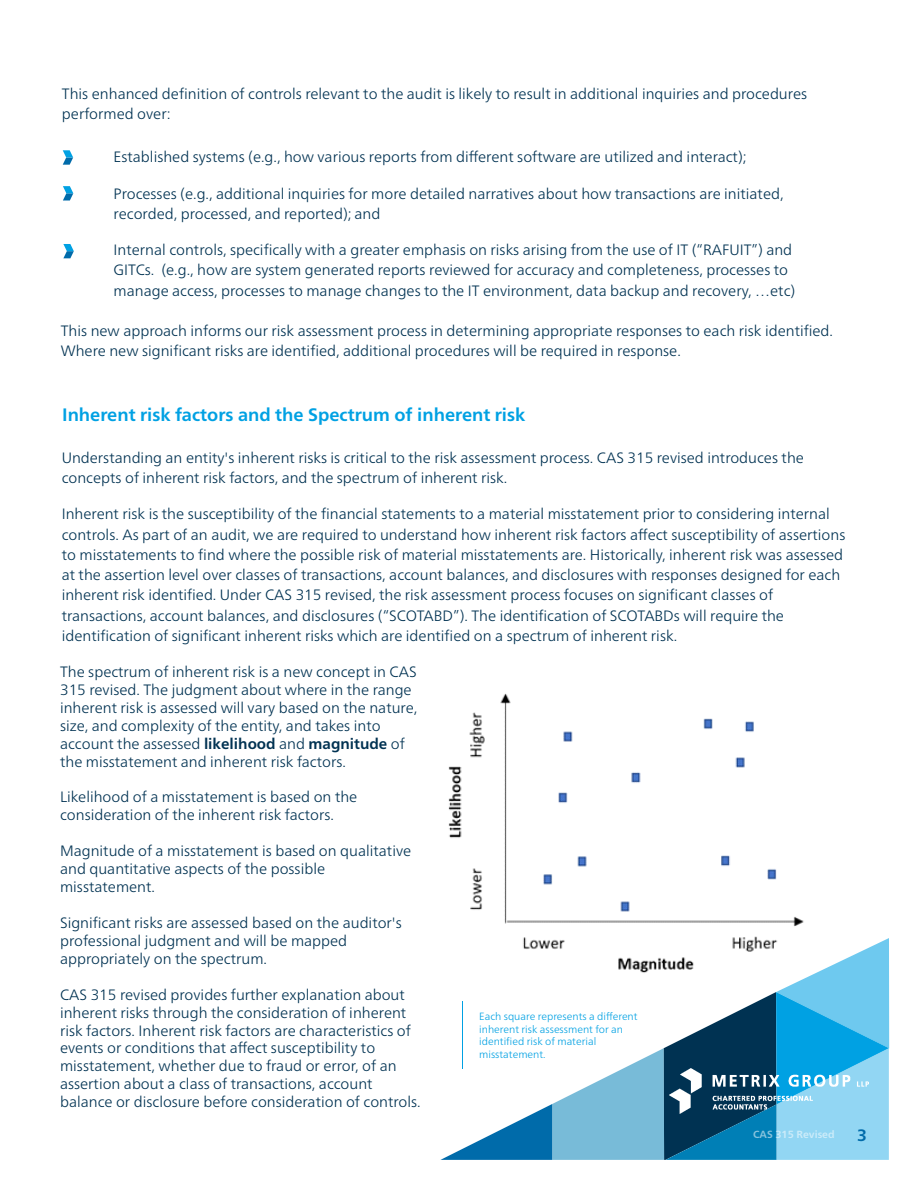
<style>
.page{position:relative;width:918px;height:1188px;background:#fff}
.page>*{position:absolute;margin:0;border:0;box-sizing:border-box;transform-origin:0 0}
.t1{font:700 18px "Frutiger Neue LTW1 G";color:#00a1e3}
.t2{font:700 16.5px "Frutiger Neue LTW1 G";color:#006baa}
.t3{font:300 15px/17.9px "Frutiger Neue LTW1 G";color:#003252}
.t4{font:300 10.5px/12.6px "Frutiger Neue LTW1 G";color:#00a1e3}
.t5{font:700 10.35px "Frutiger Neue LTW1 G";color:rgb(255 255 255/.53)}
.s1{font-weight:700}
</style>
<div class="page">
<img style="left:448px;top:693px;width:356px;height:245px">
<svg style="left:440px;top:938px;width:449px;height:222px"></svg>
<img style="left:669px;top:1069px;width:200px;height:44px">
<hr style="left:462px;top:1001px;width:1px;height:68px;background:#00a1e3">
<svg style="left:63px;top:150px;width:10px;height:15px"></svg>
<svg style="left:63px;top:186px;width:10px;height:15px"></svg>
<svg style="left:63px;top:244px;width:11px;height:14px"></svg>
<p class="t3" style="left:62px;top:85px;width:747px;line-height:20.2px">This enhanced definition of controls relevant to the audit is likely to result in additional inquiries and procedures performed over:</p>
<p class="t3" style="left:114px;top:150px;width:635px">Established systems (e.g., how various reports from different software are utilized and interact);</p>
<p class="t3" style="left:114px;top:185px;width:672px;line-height:20.2px">Processes (e.g., additional inquiries for more detailed narratives about how transactions are initiated, recorded, processed, and reported); and</p>
<p class="t3" style="left:114px;top:241px;width:683px;line-height:20.2px">Internal controls, specifically with a greater emphasis on risks arising from the use of IT (“RAFUIT”) and<br>GITCs. (e.g., how are system generated reports reviewed for accuracy and completeness, processes to manage access, processes to manage changes to the IT environment, data backup and recovery, …etc)</p>
<p class="t3" style="left:61px;top:322px;width:774px;line-height:20.2px">This new approach informs our risk assessment process in determining appropriate responses to each risk identified.<br>Where new significant risks are identified, additional procedures will be required in response.</p>
<p class="t1" style="left:62px;top:408px;width:465px">Inherent risk factors and the Spectrum of inherent risk</p>
<p class="t3" style="left:62px;top:449px;width:744px;line-height:20.2px">Understanding an entity's inherent risks is critical to the risk assessment process. CAS 315 revised introduces the concepts of inherent risk factors, and the spectrum of inherent risk.</p>
<p class="t3" style="left:62px;top:505px;width:785px;line-height:20.2px">Inherent risk is the susceptibility of the financial statements to a material misstatement prior to considering internal controls. As part of an audit, we are required to understand how inherent risk factors affect susceptibility of assertions to misstatements to find where the possible risk of material misstatements are. Historically, inherent risk was assessed at the assertion level over classes of transactions, account balances, and disclosures with responses designed for each inherent risk identified. Under CAS 315 revised, the risk assessment process focuses on significant classes of transactions, account balances, and disclosures (“SCOTABD”). The identification of SCOTABDs will require the identification of significant inherent risks which are identified on a spectrum of inherent risk.</p>
<p class="t3" style="left:60px;top:664px;width:359px">The spectrum of inherent risk is a new concept in CAS 315 revised. The judgment about where in the range inherent risk is assessed will vary based on the nature, size, and complexity of the entity, and takes into account the assessed <span class="s1">likelihood</span> and <span class="s1">magnitude</span> of the misstatement and inherent risk factors.</p>
<p class="t3" style="left:60px;top:790px;width:299px">Likelihood of a misstatement is based on the consideration of the inherent risk factors.</p>
<p class="t3" style="left:60px;top:843px;width:353px">Magnitude of a misstatement is based on qualitative and quantitative aspects of the possible misstatement.</p>
<p class="t3" style="left:60px;top:915px;width:343px">Significant risks are assessed based on the auditor's professional judgment and will be mapped appropriately on the spectrum.</p>
<p class="t3" style="left:60px;top:987px;width:362px">CAS 315 revised provides further explanation about inherent risks through the consideration of inherent risk factors. Inherent risk factors are characteristics of events or conditions that affect susceptibility to misstatement, whether due to fraud or error, of an assertion about a class of transactions, account balance or disclosure before consideration of controls.</p>
<p class="t4" style="left:479px;top:1011px;width:160px">Each square represents a different inherent risk assessment for an identified risk of material misstatement.</p>
<p class="t5" style="left:753px;top:1130px;width:83px">CAS 315 Revised</p>
<p class="t2" style="left:857px;top:1128px;width:11px">3</p>
</div>
